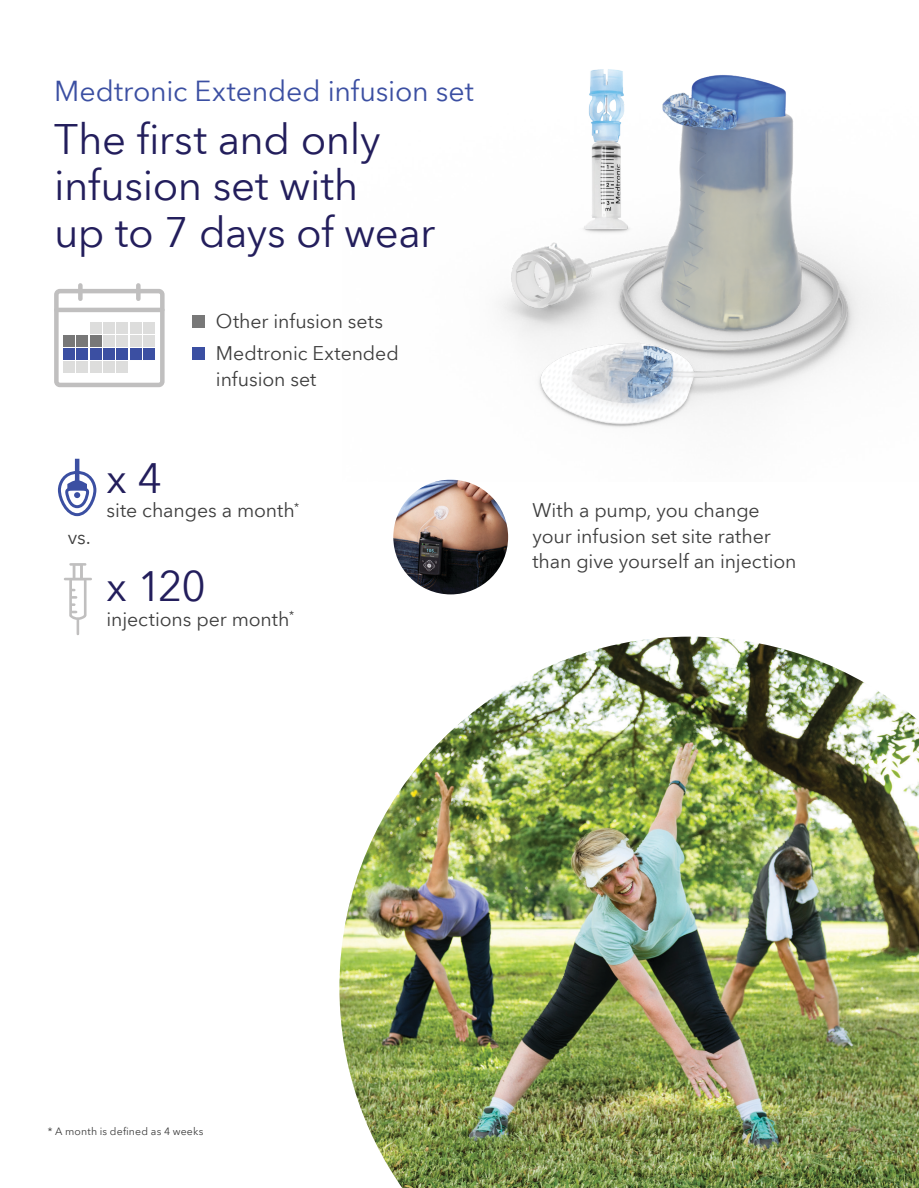
<style>
.page{position:relative;width:919px;height:1188px;background:#fff}
.page>*{position:absolute;margin:0;border:0;box-sizing:border-box;transform-origin:0 0}
.Bullets{font:42px/46.5px "Avenir Next World";letter-spacing:-.01em;color:#231e5c}
.Bullets-2{font:28.5px "Avenir Next World";letter-spacing:-.005em;color:#3b4fa2}
.Bullets-3{font:19.5px/25.5px "Avenir Next World";letter-spacing:-.005em;color:#3d3d3d}
.t1{font:10.5px "Avenir Next World";letter-spacing:.02em;color:#3d3d3d}
</style>
<div class="page">
<img style="left:339px;top:636px;width:579px;height:552px">
<img style="left:435px;top:75px;width:439px;height:407px">
<img style="left:543px;top:69px;width:125px;height:191px">
<img style="left:393px;top:480px;width:115px;height:114px;border-radius:57px">
<div style="left:54px;top:289px;width:110px;height:98px;border:4px solid #c0bfbf;border-radius:4px"></div>
<hr style="left:136px;top:285px;width:4px;height:14px;background:#c0bfbf">
<div style="left:78px;top:285px;width:5px;height:14px;background:#c0bfbf"></div>
<hr style="left:56px;top:308px;width:106px;height:4px;background:#c0bfbf">
<div style="left:63px;top:335px;width:11px;height:11px;background:#787878"></div>
<div style="left:77px;top:335px;width:11px;height:11px;background:#787878"></div>
<div style="left:90px;top:335px;width:11px;height:11px;background:#787878"></div>
<div style="left:192px;top:315px;width:12px;height:13px;background:#787878"></div>
<div style="left:192px;top:347px;width:12px;height:13px;background:#3b4fa2"></div>
<div style="left:63px;top:348px;width:11px;height:11px;background:#3b4fa2"></div>
<div style="left:77px;top:348px;width:11px;height:11px;background:#3b4fa2"></div>
<div style="left:90px;top:348px;width:11px;height:11px;background:#3b4fa2"></div>
<div style="left:103px;top:348px;width:12px;height:11px;background:#3b4fa2"></div>
<div style="left:117px;top:348px;width:11px;height:11px;background:#3b4fa2"></div>
<div style="left:130px;top:348px;width:11px;height:11px;background:#3b4fa2"></div>
<div style="left:143px;top:348px;width:12px;height:11px;background:#3b4fa2"></div>
<div style="left:90px;top:322px;width:11px;height:11px;background:#dddddc"></div>
<div style="left:103px;top:322px;width:12px;height:11px;background:#dddddc"></div>
<div style="left:117px;top:322px;width:11px;height:11px;background:#dddddc"></div>
<div style="left:130px;top:322px;width:11px;height:11px;background:#dddddc"></div>
<div style="left:143px;top:322px;width:12px;height:11px;background:#dddddc"></div>
<div style="left:103px;top:335px;width:12px;height:11px;background:#dddddc"></div>
<div style="left:117px;top:335px;width:11px;height:11px;background:#dddddc"></div>
<div style="left:130px;top:335px;width:11px;height:11px;background:#dddddc"></div>
<div style="left:143px;top:335px;width:12px;height:11px;background:#dddddc"></div>
<div style="left:63px;top:361px;width:11px;height:11px;background:#dddddc"></div>
<div style="left:77px;top:361px;width:11px;height:11px;background:#dddddc"></div>
<div style="left:90px;top:361px;width:11px;height:11px;background:#dddddc"></div>
<div style="left:103px;top:361px;width:12px;height:11px;background:#dddddc"></div>
<div style="left:117px;top:361px;width:11px;height:11px;background:#dddddc"></div>
<hr style="left:75px;top:459px;width:4px;height:23px;background:#3b4fa2">
<svg style="left:57px;top:469px;width:40px;height:48px"></svg>
<svg style="left:64px;top:563px;width:28px;height:72px"></svg>
<p class="Bullets-2" style="left:54px;top:68px;width:421px">Medtronic Extended infusion set</p>
<p class="Bullets" style="left:54px;top:116px;width:382px">The first and only infusion set with<br>up to 7 days of wear</p>
<p class="Bullets-3" style="left:216px;top:309px;width:169px">Other infusion sets</p>
<p class="Bullets-3" style="left:216px;top:341px;width:184px">Medtronic Extended infusion set</p>
<p class="Bullets-3" style="left:68px;top:525px;width:25px">vs.</p>
<p class="Bullets" style="left:106px;top:456px;width:57px">x 4</p>
<p class="Bullets-3" style="left:106px;top:498px;width:194px">site changes a month<sup>*</sup></p>
<p class="Bullets-3" style="left:532px;top:498px;width:265px">With a pump, you change your infusion set site rather than give yourself an injection</p>
<p class="Bullets" style="left:106px;top:563px;width:101px">x 120</p>
<p class="Bullets-3" style="left:106px;top:606px;width:189px">injections per month<sup>*</sup></p>
<p class="t1" style="left:48px;top:1122px;width:157px">* A month is defined as 4 weeks</p>
</div>
